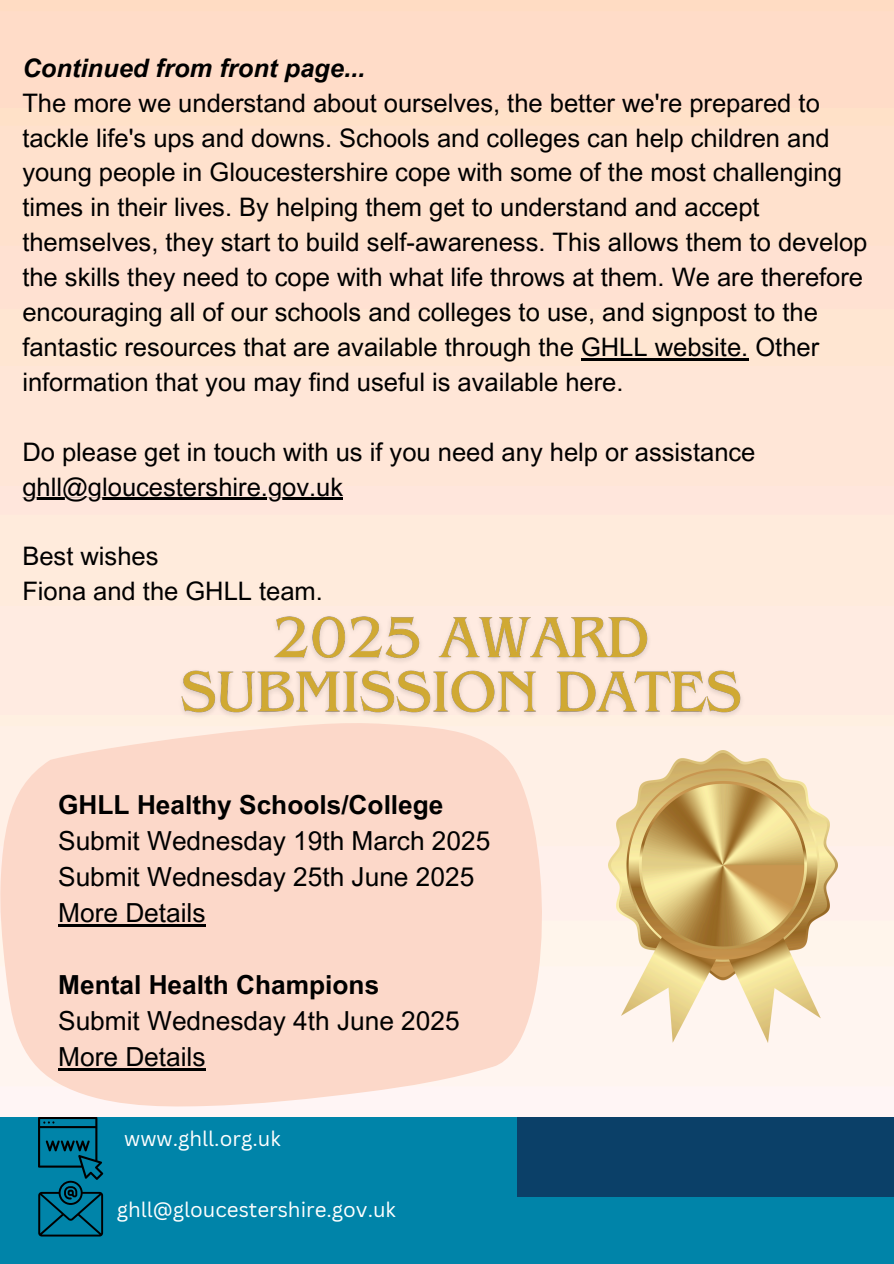
<style>
.page{position:relative;width:894px;height:1264px;background:#fff}
.page>*{position:absolute;margin:0;border:0;box-sizing:border-box;transform-origin:0 0}
.t1{font:26.25px/36px "Arial MT Pro";color:#000}
.t2{font:25.5px/34.8px "Arial MT Pro";color:#000}
.t3{font:20.55px "Canva Sans";color:#fff}
.s1{font-weight:700;font-style:italic}
.s2{font-weight:700}
</style>
<div class="page">
<div style="left:0;top:1100px;width:893px;height:163px;background:#0084a9"></div>
<div style="left:516px;top:1100px;width:377px;height:96px;background:#0b4068"></div>
<svg style="left:38px;top:1116px;width:65px;height:120px"></svg>
<img style="left:0;top:0;width:893px;height:1116px">
<svg style="left:0;top:722px;width:541px;height:383px;background:#fbdacc"></svg>
<hr style="left:58px;top:924px;width:147px;height:2px;background:#000">
<hr style="left:58px;top:1068px;width:147px;height:2px;background:#000">
<img style="left:608px;top:750px;width:229px;height:292px">
<hr style="left:581px;top:358px;width:167px;height:2px;background:#000">
<hr style="left:22px;top:498px;width:321px;height:2px;background:#000">
<img style="left:172px;top:610px;width:578px;height:120px">
<p class="t2" style="left:22px;top:54px;width:846px"><span class="s1">Continued from front page...<br></span>The more we understand about ourselves, the better we're prepared to tackle life's ups and downs. Schools and colleges can help children and young people in Gloucestershire cope with some of the most challenging times in their lives. By helping them get to understand and accept themselves, they start to build self-awareness. This allows them to develop the skills they need to cope with what life throws at them. We are therefore encouraging all of our schools and colleges to use, and signpost to the fantastic resources that are available through the GHLL website. Other information that you may find useful is available here.</p>
<h2 class="t2" style="left:22px;top:437px;width:734px">Do please get in touch with us if you need any help or assistance</h2>
<h2 class="t2" style="left:22px;top:472px;width:322px">ghll@gloucestershire.gov.uk</h2>
<h2 class="t2" style="left:22px;top:542px;width:137px">Best wishes</h2>
<p class="t2" style="left:22px;top:577px;width:302px">Fiona and the GHLL team.</p>
<p class="t1" style="left:58px;top:789px;width:433px"><span class="s2">GHLL Healthy Schools/College<br></span>Submit Wednesday 19th March 2025<br>Submit Wednesday 25th June 2025<br>More Details</p>
<h2 class="t1" style="left:58px;top:969px;width:403px"><span class="s2">Mental Health Champions<br></span>Submit Wednesday 4th June 2025<br>More Details</h2>
<h2 class="t3" style="left:124px;top:1123px;width:158px">www.ghll.org.uk</h2>
<h2 class="t3" style="left:117px;top:1195px;width:280px">ghll@gloucestershire.gov.uk</h2>
</div>
